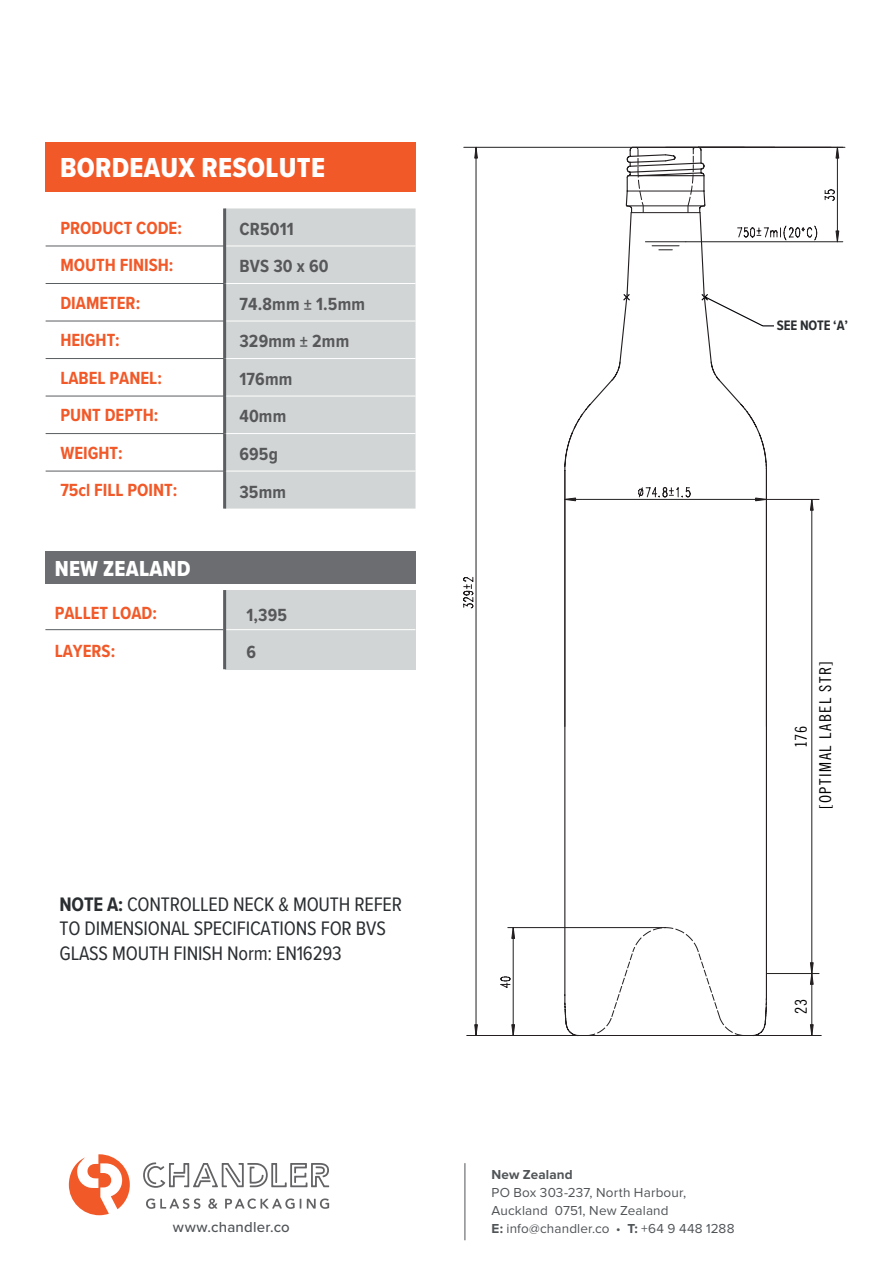
<style>
.page{position:relative;width:893px;height:1263px;background:#fff}
.page>*{position:absolute;margin:0;border:0;box-sizing:border-box;transform-origin:0 0}
.t1{font:28.5px "Proxima Nova Cond Extrabld";letter-spacing:.01em;color:#fff}
.t2{font:22.5px "Proxima Nova Cond Extrabld";letter-spacing:.01em;color:#fff}
.t3{font:20.25px/24.3px "Proxima Nova Cond";letter-spacing:-.01em;color:#2a2e31}
.t4{font:700 18.3px/37.5px "Proxima Nova Cond";color:#f15929}
.t5{font:700 18.3px/37.5px "Proxima Nova Cond";letter-spacing:.01em;color:#57585a}
.t6{font:16.35px "Trade Gothic LT Std Cn 18";letter-spacing:.09em;color:#000001}
.t7{font:500 15px "Proxima Nova";letter-spacing:.015em;color:#505457}
.t8{font:700 14.25px "Proxima Nova Cond";letter-spacing:-.01em;color:#2a2e31}
.t9{font:13.5px/17.9px "Proxima Nova";letter-spacing:.01em;color:#505457}
.t10{font:700 13.5px "Proxima Nova";letter-spacing:.005em;color:#505457}
.s1{font-weight:700}
.s2{font-weight:900}
</style>
<div class="page">
<hr style="left:465px;top:1163px;width:1px;height:77px;background:#505457">
<svg style="left:208px;top:1198px;width:9px;height:11px"></svg>
<svg style="left:307px;top:1198px;width:22px;height:11px"></svg>
<svg style="left:225px;top:1198px;width:76px;height:11px"></svg>
<svg style="left:146px;top:1198px;width:54px;height:11px"></svg>
<svg style="left:143px;top:1162px;width:186px;height:26px"></svg>
<svg style="left:69px;top:1154px;width:61px;height:61px"></svg>
<div style="left:226px;top:208px;width:190px;height:301px;background:#d2d5d5"></div>
<hr style="left:46px;top:246px;width:179px;height:1px;background:#5a5e61">
<hr style="left:46px;top:283px;width:179px;height:1px;background:#5a5e61">
<hr style="left:46px;top:321px;width:179px;height:1px;background:#5a5e61">
<hr style="left:46px;top:358px;width:179px;height:1px;background:#5a5e61">
<hr style="left:46px;top:396px;width:179px;height:1px;background:#5a5e61">
<hr style="left:46px;top:433px;width:179px;height:1px;background:#5a5e61">
<hr style="left:46px;top:471px;width:179px;height:1px;background:#5a5e61">
<hr style="left:225px;top:246px;width:191px;height:1px;background:#fff">
<hr style="left:225px;top:283px;width:191px;height:1px;background:#fff">
<hr style="left:225px;top:321px;width:191px;height:1px;background:#fff">
<hr style="left:225px;top:358px;width:191px;height:1px;background:#fff">
<hr style="left:225px;top:396px;width:191px;height:1px;background:#fff">
<hr style="left:225px;top:433px;width:191px;height:1px;background:#fff">
<hr style="left:225px;top:471px;width:191px;height:1px;background:#fff">
<div style="left:225px;top:590px;width:190px;height:79px;background:#d2d5d5"></div>
<hr style="left:45px;top:629px;width:180px;height:1px;background:#5a5e61">
<hr style="left:223px;top:629px;width:192px;height:1px;background:#fff">
<hr style="left:223px;top:590px;width:3px;height:79px;background:#5a5e61">
<hr style="left:223px;top:208px;width:3px;height:38px;background:#5a5e61">
<hr style="left:223px;top:246px;width:3px;height:37px;background:#5a5e61">
<hr style="left:223px;top:283px;width:3px;height:38px;background:#5a5e61">
<hr style="left:223px;top:321px;width:3px;height:37px;background:#5a5e61">
<hr style="left:223px;top:358px;width:3px;height:38px;background:#5a5e61">
<hr style="left:223px;top:396px;width:3px;height:38px;background:#5a5e61">
<hr style="left:223px;top:434px;width:3px;height:37px;background:#5a5e61">
<hr style="left:223px;top:471px;width:3px;height:38px;background:#5a5e61">
<div style="left:46px;top:551px;width:370px;height:33px;background:#6c6d70"></div>
<div style="left:45px;top:142px;width:371px;height:50px;background:#f15929"></div>
<svg style="left:564px;top:363px;width:204px;height:564px"></svg>
<hr style="left:565px;top:499px;width:201px;height:1px;background:#231f20">
<svg style="left:564px;top:498px;width:12px;height:3px"></svg>
<svg style="left:755px;top:498px;width:11px;height:3px"></svg>
<hr style="left:565px;top:470px;width:1px;height:256px;background:#231f20">
<hr style="left:766px;top:470px;width:1px;height:256px;background:#231f20">
<div style="left:639px;top:488px;width:53px;height:9px;background:#fff"></div>
<svg style="left:638px;top:487px;width:53px;height:11px"></svg>
<svg style="left:564px;top:927px;width:203px;height:110px"></svg>
<hr style="left:837px;top:147px;width:1px;height:95px;background:#231f20">
<svg style="left:836px;top:148px;width:3px;height:10px"></svg>
<svg style="left:836px;top:231px;width:3px;height:10px"></svg>
<hr style="left:686px;top:241px;width:157px;height:1px;background:#231f20">
<svg style="left:824px;top:189px;width:11px;height:12px"></svg>
<hr style="left:698px;top:147px;width:147px;height:1px;background:#231f20">
<svg style="left:619px;top:146px;width:198px;height:217px"></svg>
<hr style="left:464px;top:147px;width:367px;height:1px;background:#231f20">
<hr style="left:811px;top:973px;width:1px;height:62px;background:#231f20">
<svg style="left:810px;top:1024px;width:3px;height:11px"></svg>
<hr style="left:811px;top:499px;width:1px;height:474px;background:#231f20">
<svg style="left:810px;top:963px;width:3px;height:21px"></svg>
<svg style="left:810px;top:500px;width:3px;height:10px"></svg>
<hr style="left:767px;top:973px;width:52px;height:1px;background:#231f20">
<hr style="left:766px;top:499px;width:53px;height:1px;background:#231f20">
<hr style="left:513px;top:927px;width:1px;height:108px;background:#231f20">
<svg style="left:512px;top:928px;width:3px;height:10px"></svg>
<svg style="left:512px;top:1024px;width:3px;height:11px"></svg>
<hr style="left:508px;top:927px;width:158px;height:1px;background:#231f20">
<hr style="left:467px;top:1035px;width:354px;height:1px;background:#231f20">
<svg style="left:500px;top:976px;width:11px;height:12px"></svg>
<hr style="left:476px;top:147px;width:1px;height:888px;background:#231f20">
<svg style="left:475px;top:1024px;width:2px;height:11px"></svg>
<svg style="left:463px;top:577px;width:11px;height:32px"></svg>
<h1 class="t1" style="left:60px;top:147px;width:266px">BORDEAUX RESOLUTE</h1>
<p class="t4" style="left:60px;top:208px;width:123px">PRODUCT CODE:<br>MOUTH FINISH:<br>DIAMETER:<br>HEIGHT:<br>LABEL PANEL:<br>PUNT DEPTH:<br>WEIGHT:<br>75cl FILL POINT:</p>
<p class="t2" style="left:55px;top:552px;width:137px">NEW ZEALAND</p>
<p class="t4" style="left:55px;top:594px;width:104px">PALLET LOAD:<br>LAYERS:</p>
<p class="t5" style="left:239px;top:210px;width:91px">CR5011<br>BVS 30 x 60</p>
<p class="t5" style="left:239px;top:285px;width:127px">74.8mm ± 1.5mm</p>
<p class="t5" style="left:239px;top:322px;width:111px">329mm ± 2mm<br>176mm<br>40mm<br>695g<br>35mm</p>
<p class="t5" style="left:246px;top:596px;width:42px">1,395<br>6</p>
<p class="t3" style="left:60px;top:891px;width:344px"><span class="s1">NOTE A:</span> CONTROLLED NECK &amp; MOUTH REFER<br>TO DIMENSIONAL SPECIFICATIONS FOR BVS<br>GLASS MOUTH FINISH Norm: EN16293</p>
<p class="t8" style="left:777px;top:314px;width:73px">SEE NOTE ‘A’</p>
<p class="t6" style="left:791px;top:748px;width:25px;rotate:-90deg">176</p>
<p class="t6" style="left:816px;top:809px;width:149px;rotate:-90deg">[OPTIMAL LABEL STR]</p>
<p class="t6" style="left:791px;top:1014px;width:17px;rotate:-90deg">23</p>
<p class="t10" style="left:492px;top:1165px;width:83px">New Zealand</p>
<p class="t9" style="left:492px;top:1184px;width:196px">PO Box 303-237, North Harbour,<br>Auckland 0751, New Zealand</p>
<p class="t7" style="left:173px;top:1219px;width:119px">www.chandler.co</p>
<p class="t9" style="left:492px;top:1220px;width:244px"><span class="s1">E:</span> info@chandler.co <span class="s2">·</span> <span class="s1">T:</span> +64 9 448 1288</p>
</div>
